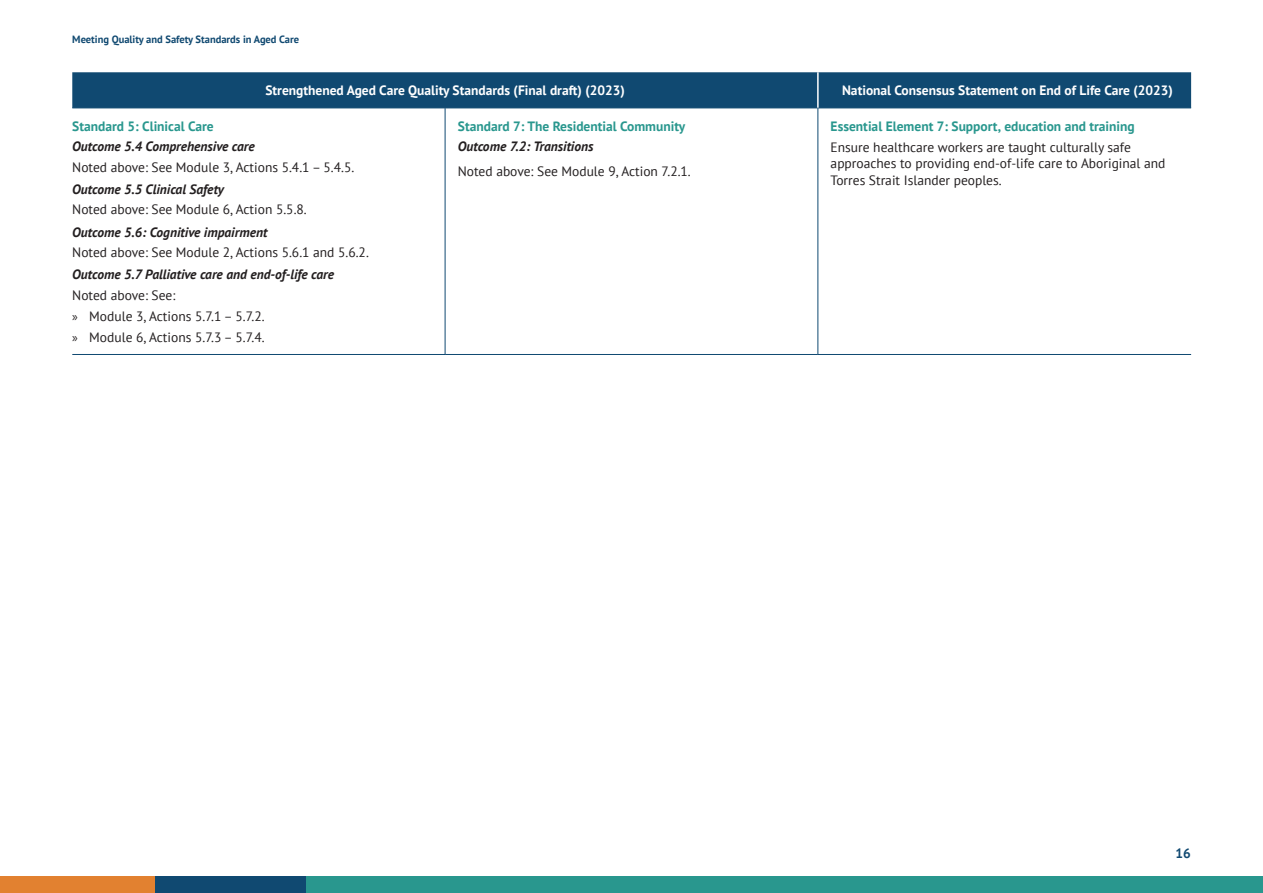
<style>
.page{position:relative;width:1263px;height:893px;background:#fff}
.page>*{position:absolute;margin:0;border:0;box-sizing:border-box;transform-origin:0 0}
.Body{font:13.5px/16.5px "PT Sans";color:#231f20}
.Body-2{font:italic 700 13.5px "PT Sans";color:#231f20}
.Body-3{font:700 13.5px "PT Sans";color:#fff}
.Heading_2{font:700 13.5px "PT Sans";color:#29978e}
.t1{font:700 13.5px "PT Sans";color:#104971}
.t2{font:700 10.5px "PT Sans";color:#104971}
.s1{font-family:"Myriad Pro"}
</style>
<div class="page">
<div style="left:305px;top:877px;width:958px;height:16px;background:#29978e"></div>
<div style="left:155px;top:877px;width:150px;height:16px;background:#104971"></div>
<div style="left:0;top:877px;width:155px;height:16px;background:#e28130"></div>
<div style="left:72px;top:72px;width:1119px;height:36px;background:#104971"></div>
<hr style="left:72px;top:354px;width:373px;height:1px;background:#104971">
<hr style="left:445px;top:354px;width:373px;height:1px;background:#104971">
<hr style="left:818px;top:354px;width:373px;height:1px;background:#104971">
<hr style="left:72px;top:108px;width:373px;height:1px;background:#104971">
<hr style="left:445px;top:108px;width:373px;height:1px;background:#104971">
<hr style="left:818px;top:108px;width:373px;height:1px;background:#104971">
<hr style="left:817px;top:72px;width:2px;height:36px;background:#fff">
<hr style="left:445px;top:108px;width:1px;height:246px;background:#104971">
<hr style="left:818px;top:108px;width:1px;height:246px;background:#104971">
<p class="t2" style="left:72px;top:32px;width:228px">Meeting Quality and Safety Standards in Aged Care</p>
<p class="Body-3" style="left:265px;top:81px;width:361px">Strengthened Aged Care Quality Standards (Final draft) (2023)</p>
<p class="Body-3" style="left:842px;top:81px;width:332px">National Consensus Statement on End of Life Care (2023)</p>
<p class="Heading_2" style="left:72px;top:117px;width:143px">Standard 5: Clinical Care</p>
<p class="Body-2" style="left:72px;top:137px;width:184px">Outcome 5.4 Comprehensive care</p>
<p class="Body" style="left:72px;top:158px;width:283px">Noted above: See Module 3, Actions 5.4.1 – 5.4.5.</p>
<p class="Body-2" style="left:72px;top:180px;width:153px">Outcome 5.5 Clinical Safety</p>
<p class="Body" style="left:72px;top:201px;width:236px">Noted above: See Module 6, Action 5.5.8.</p>
<p class="Body-2" style="left:72px;top:223px;width:197px">Outcome 5.6: Cognitive impairment</p>
<p class="Body" style="left:72px;top:244px;width:298px">Noted above: See Module 2, Actions 5.6.1 and 5.6.2.</p>
<p class="Body-2" style="left:72px;top:266px;width:263px">Outcome 5.7 Palliative care and end-of-life care</p>
<p class="Body" style="left:72px;top:287px;width:105px">Noted above: See:</p>
<p class="Body" style="left:72px;top:308px;width:194px"><span class="s1">»</span> Module 3, Actions 5.7.1 – 5.7.2.</p>
<p class="Body" style="left:72px;top:328px;width:194px"><span class="s1">»</span> Module 6, Actions 5.7.3 – 5.7.4.</p>
<p class="Heading_2" style="left:458px;top:117px;width:229px">Standard 7: The Residential Community</p>
<p class="Body-2" style="left:458px;top:137px;width:137px">Outcome 7.2: Transitions</p>
<p class="Body" style="left:458px;top:163px;width:234px">Noted above: See Module 9, Action 7.2.1.</p>
<p class="Heading_2" style="left:831px;top:117px;width:306px">Essential Element 7: Support, education and training</p>
<p class="Body" style="left:831px;top:138px;width:336px">Ensure healthcare workers are taught culturally safe approaches to providing end‑of‑life care to Aboriginal and<br>Torres Strait Islander peoples.</p>
<p class="t1" style="left:1175px;top:844px;width:17px">16</p>
</div>
